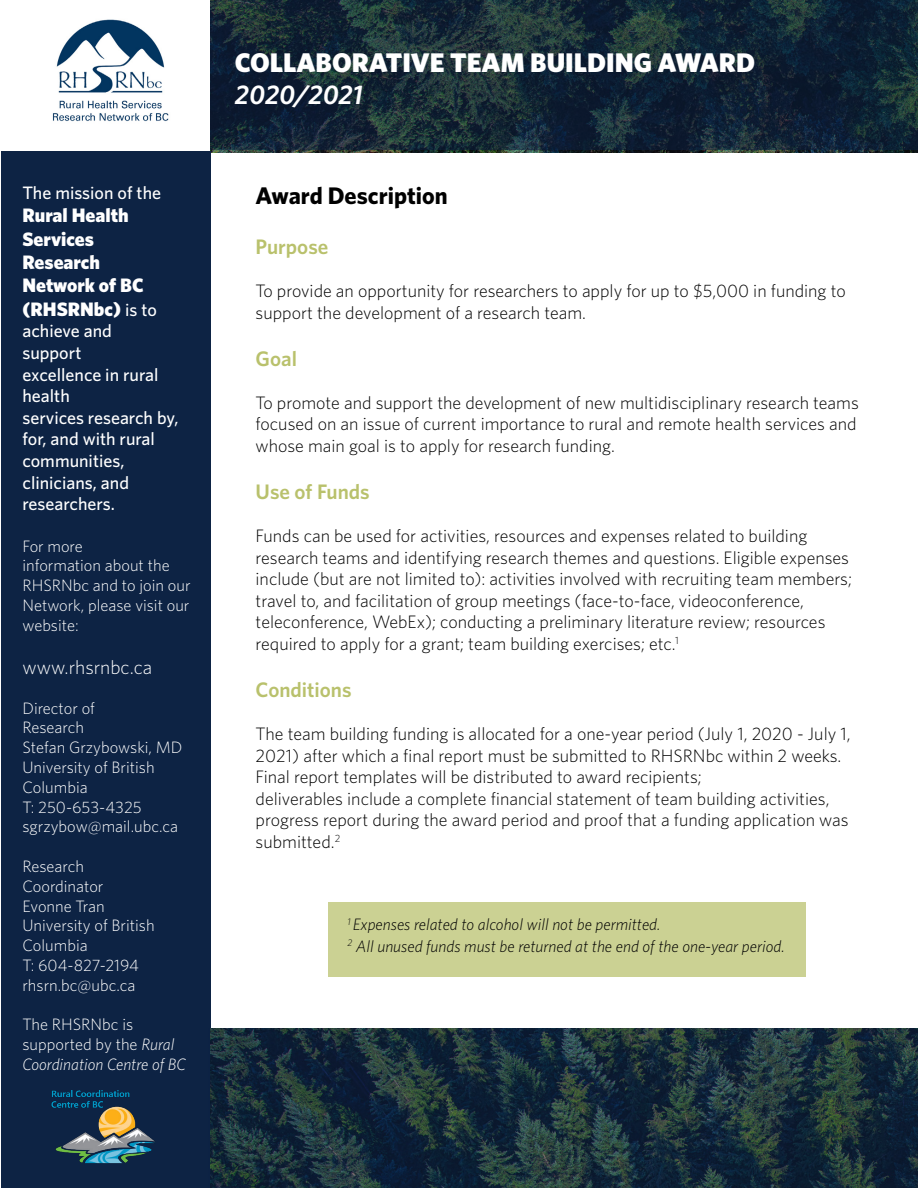
<style>
.page{position:relative;width:918px;height:1188px;background:#fff}
.page>*{position:absolute;margin:0;border:0;box-sizing:border-box;transform-origin:0 0}
.t1{font:900 27px "Whitney";color:#fff}
.t2{font:italic 600 27px "Whitney";color:#fff}
.t3{font:700 24px "Whitney";color:#000}
.t4{font:600 21px "Whitney";color:#b9c16c}
.t5{font:900 19.5px/23.4px "Whitney";color:#fff}
.t6{font:300 19.5px "Whitney";color:#fff}
.t7{font:300 18px/21.6px "Whitney";color:#000}
.t8{font:500 18px/21.6px "Whitney";color:#fff}
.t9{font:300 16.5px/19.8px "Whitney";color:#fff}
.t10{font:italic 300 16.5px/21.6px "Whitney";color:#000}
.t11{font:italic 300 16.5px/19.8px "Whitney";color:#fff}
.s1{font-weight:500;font-size:18px}
.s2{font-style:normal}
</style>
<div class="page">
<svg style="left:211px;top:0;width:707px;height:150px;background:#142735"></svg>
<div style="left:328px;top:902px;width:478px;height:74px;background:#cbd193"></div>
<img style="left:52px;top:19px;width:117px;height:103px">
<div style="left:1px;top:151px;width:210px;height:1037px;background:#0d2344"></div>
<img style="left:51px;top:1090px;width:104px;height:74px">
<svg style="left:210px;top:1029px;width:708px;height:159px;background:#1a2f3a"></svg>
<p class="t8" style="left:22px;top:182px;width:140px">The mission of the</p>
<p class="t5" style="left:22px;top:203px;width:136px">Rural Health<br>Services<br>Research<br>Network of BC (RHSRNbc) <span class="s1">is to</span></p>
<p class="t8" style="left:22px;top:320px;width:158px">achieve and<br>support<br>excellence in rural health<br>services research by, for, and with rural communities, clinicians, and researchers.</p>
<p class="t9" style="left:22px;top:536px;width:170px">For more<br>information about the<br>RHSRNbc and to join our<br>Network, please visit our website:</p>
<p class="t6" style="left:22px;top:654px;width:131px">www.rhsrnbc.ca</p>
<p class="t9" style="left:22px;top:698px;width:161px">Director of<br>Research<br>Stefan Grzybowski, MD<br>University of British<br>Columbia<br>T: 250-653-4325 sgrzybow@mail.ubc.ca</p>
<p class="t9" style="left:22px;top:856px;width:134px">Research<br>Coordinator<br>Evonne Tran<br>University of British<br>Columbia<br>T: 604-827-2194 rhsrn.bc@ubc.ca</p>
<p class="t11" style="left:22px;top:1014px;width:165px"><span class="s2">The RHSRNbc is supported by the</span> Rural<br>Coordination Centre of BC</p>
<h1 class="t1" style="left:235px;top:44px;width:522px">COLLABORATIVE TEAM BUILDING AWARD</h1>
<h1 class="t2" style="left:235px;top:77px;width:129px">2020/2021</h1>
<h2 class="t3" style="left:256px;top:179px;width:194px">Award Description</h2>
<p class="t4" style="left:256px;top:233px;width:74px">Purpose</p>
<p class="t7" style="left:256px;top:280px;width:592px">To provide an opportunity for researchers to apply for up to $5,000 in funding to support the development of a research team.</p>
<p class="t4" style="left:256px;top:344px;width:43px">Goal</p>
<p class="t7" style="left:256px;top:391px;width:605px">To promote and support the development of new multidisciplinary research teams focused on an issue of current importance to rural and remote health services and whose main goal is to apply for research funding.</p>
<p class="t4" style="left:256px;top:478px;width:116px">Use of Funds</p>
<p class="t7" style="left:256px;top:524px;width:598px">Funds can be used for activities, resources and expenses related to building research teams and identifying research themes and questions. Eligible expenses include (but are not limited to): activities involved with recruiting team members; travel to, and facilitation of group meetings (face-to-face, videoconference, teleconference, WebEx); conducting a preliminary literature review; resources required to apply for a grant; team building exercises; etc.<sup>1</sup></p>
<p class="t4" style="left:256px;top:676px;width:98px">Conditions</p>
<p class="t7" style="left:256px;top:722px;width:597px">The team building funding is allocated for a one-year period (July 1, 2020 - July 1, 2021) after which a final report must be submitted to RHSRNbc within 2 weeks.<br>Final report templates will be distributed to award recipients;<br>deliverables include a complete financial statement of team building activities, progress report during the award period and proof that a funding application was submitted.<sup>2</sup></p>
<p class="t10" style="left:347px;top:913px;width:439px"><sup>1</sup> Expenses related to alcohol will not be permitted.<br><sup>2</sup> All unused funds must be returned at the end of the one-year period.</p>
</div>
